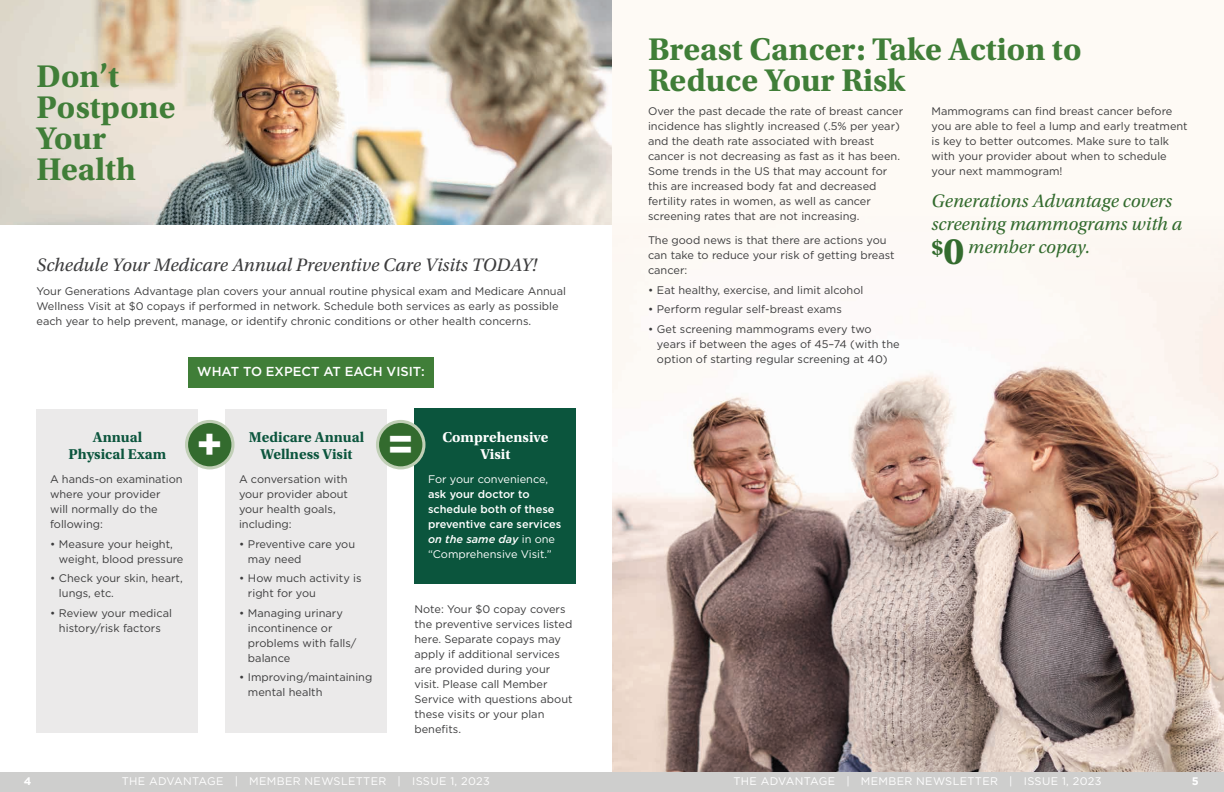
<style>
.page{position:relative;width:1224px;height:792px;background:#fff}
.page>*{position:absolute;margin:0;border:0;box-sizing:border-box;transform-origin:0 0}
.t1{font:700 42px "Gotham";color:#fff}
.t2{font:700 33px/31px "Utopia Std";color:#407e38}
.t3{font:italic 19px/23px "Utopia Std";color:#336b2e}
.t4{font:italic 19px "Utopia Std";color:#3c3c3d}
.t5{font:700 15px/17px "Utopia Std";color:#0b553d;text-align:center}
.t6{font:700 15px/17px "Utopia Std";color:#fff;text-align:center}
.t7{font:500 13px "Gotham";color:#fff}
.t8{font:11px/15px "Gotham";color:#3c3c3d}
.t9{font:500 11px/15px "Gotham";color:#fff}
.t10{font:11px "Gotham";letter-spacing:.03em;color:#fff}
.t11{font:11px "Gotham";color:#fff}
.t12{font:700 11px "Gotham";color:#fff}
.s1{font-style:italic}
.s2{font-weight:400}
.s3{font-weight:700;font-style:normal;font-size:22.7px}
.s4{font-weight:700;font-style:normal;font-size:39px}
</style>
<div class="page">
<div style="left:612px;top:0;width:612px;height:783px;background:#fefaf5"></div>
<img style="left:612px;top:308px;width:612px;height:464px">
<img style="left:0;top:0;width:612px;height:225px">
<div style="left:188px;top:357px;width:246px;height:31px;background:#407e38"></div>
<div style="left:36px;top:409px;width:162px;height:324px;background:#ebeaea"></div>
<div style="left:226px;top:409px;width:162px;height:324px;background:#ebeaea"></div>
<div style="left:414px;top:409px;width:162px;height:175px;background:#0b553d"></div>
<div style="left:378px;top:421px;width:46px;height:47px;background:#336b2e;border-radius:50%"></div>
<div style="left:376px;top:420px;width:49px;height:49px;border:3px solid #c0cfb6;border-radius:50%"></div>
<div style="left:187px;top:421px;width:46px;height:47px;background:#336b2e;border-radius:50%"></div>
<div style="left:185px;top:420px;width:50px;height:49px;border:3px solid #c0cfb6;border-radius:50%"></div>
<div style="left:0;top:772px;width:612px;height:20px;background:#cececd"></div>
<div style="left:612px;top:772px;width:612px;height:20px;background:#cececd"></div>
<h2 class="t2" style="left:36px;top:61px;width:141px">Don’t<br>Postpone<br>Your<br>Health</h2>
<h3 class="t4" style="left:36px;top:255px;width:502px">Schedule Your Medicare Annual Preventive Care Visits TODAY!</h3>
<p class="t8" style="left:36px;top:284px;width:531px">Your Generations Advantage plan covers your annual routine physical exam and Medicare Annual<br>Wellness Visit at $0 copays if performed in network. Schedule both services as early as possible each year to help prevent, manage, or identify chronic conditions or other health concerns.</p>
<p class="t7" style="left:197px;top:363px;width:229px">WHAT TO EXPECT AT EACH VISIT:</p>
<h3 class="t5" style="left:69px;top:429px;width:99px">Annual<br>Physical Exam</h3>
<p class="t8" style="left:50px;top:471px;width:134px">A hands-on examination where your provider<br>will normally do the following:</p>
<p class="t8" style="left:59px;top:536px;width:126px;text-indent:-9px">• Measure your height, weight, blood pressure</p>
<p class="t8" style="left:59px;top:571px;width:125px;text-indent:-9px">• Check your skin, heart, lungs, etc.</p>
<p class="t8" style="left:50px;top:605px;width:123px;text-align:center">• Review your medical history/risk factors</p>
<h3 class="t5" style="left:249px;top:429px;width:117px">Medicare Annual<br>Wellness Visit</h3>
<p class="t8" style="left:239px;top:471px;width:111px">A conversation with your provider about your health goals, including:</p>
<p class="t8" style="left:248px;top:536px;width:109px;text-indent:-9px">• Preventive care you may need</p>
<p class="t8" style="left:248px;top:571px;width:115px;text-indent:-9px">• How much activity is right for you</p>
<p class="t8" style="left:248px;top:605px;width:110px;text-indent:-9px">• Managing urinary incontinence or problems with falls/ balance</p>
<p class="t8" style="left:248px;top:670px;width:126px;text-indent:-9px">• Improving/maintaining mental health</p>
<h3 class="t6" style="left:442px;top:429px;width:108px">Comprehensive<br>Visit</h3>
<p class="t11" style="left:428px;top:472px;width:122px">For your convenience,</p>
<p class="t9" style="left:428px;top:487px;width:135px">ask your doctor to schedule both of these preventive care services <span class="s1">on the same day</span> <span class="s2">in one “Comprehensive Visit.”</span></p>
<h1 class="t1" style="left:196px;top:416px;width:28px">+</h1>
<h1 class="t1" style="left:387px;top:416px;width:28px">=</h1>
<p class="t8" style="left:414px;top:601px;width:160px">Note: Your $0 copay covers the preventive services listed here. Separate copays may apply if additional services are provided during your visit. Please call Member<br>Service with questions about these visits or your plan benefits.</p>
<h2 class="t2" style="left:648px;top:34px;width:435px">Breast Cancer: Take Action to<br>Reduce Your Risk</h2>
<p class="t8" style="left:648px;top:103px;width:257px">Over the past decade the rate of breast cancer incidence has slightly increased (.5% per year) and the death rate associated with breast cancer is not decreasing as fast as it has been.<br>Some trends in the US that may account for this are increased body fat and decreased fertility rates in women, as well as cancer screening rates that are not increasing.</p>
<p class="t8" style="left:648px;top:232px;width:248px">The good news is that there are actions you can take to reduce your risk of getting breast cancer:</p>
<p class="t8" style="left:648px;top:282px;width:217px">• Eat healthy, exercise, and limit alcohol</p>
<p class="t8" style="left:648px;top:301px;width:195px">• Perform regular self-breast exams</p>
<p class="t8" style="left:657px;top:321px;width:244px;text-indent:-9px">• Get screening mammograms every two years if between the ages of 45–74 (with the option of starting regular screening at 40)</p>
<p class="t8" style="left:932px;top:103px;width:258px">Mammograms can find breast cancer before you are able to feel a lump and early treatment is key to better outcomes. Make sure to talk with your provider about when to schedule your next mammogram!</p>
<h3 class="t3" style="left:932px;top:190px;width:252px">Generations Advantage covers screening mammograms with a <span class="s3">$</span><span class="s4">0</span> member copay.</h3>
<p class="t12" style="left:24px;top:774px;width:9px">4</p>
<p class="t10" style="left:122px;top:774px;width:370px">THE ADVANTAGE | MEMBER NEWSLETTER | ISSUE 1, 2023</p>
<p class="t10" style="left:733px;top:774px;width:370px">THE ADVANTAGE | MEMBER NEWSLETTER | ISSUE 1, 2023</p>
<p class="t12" style="left:1192px;top:774px;width:8px">5</p>
</div>
